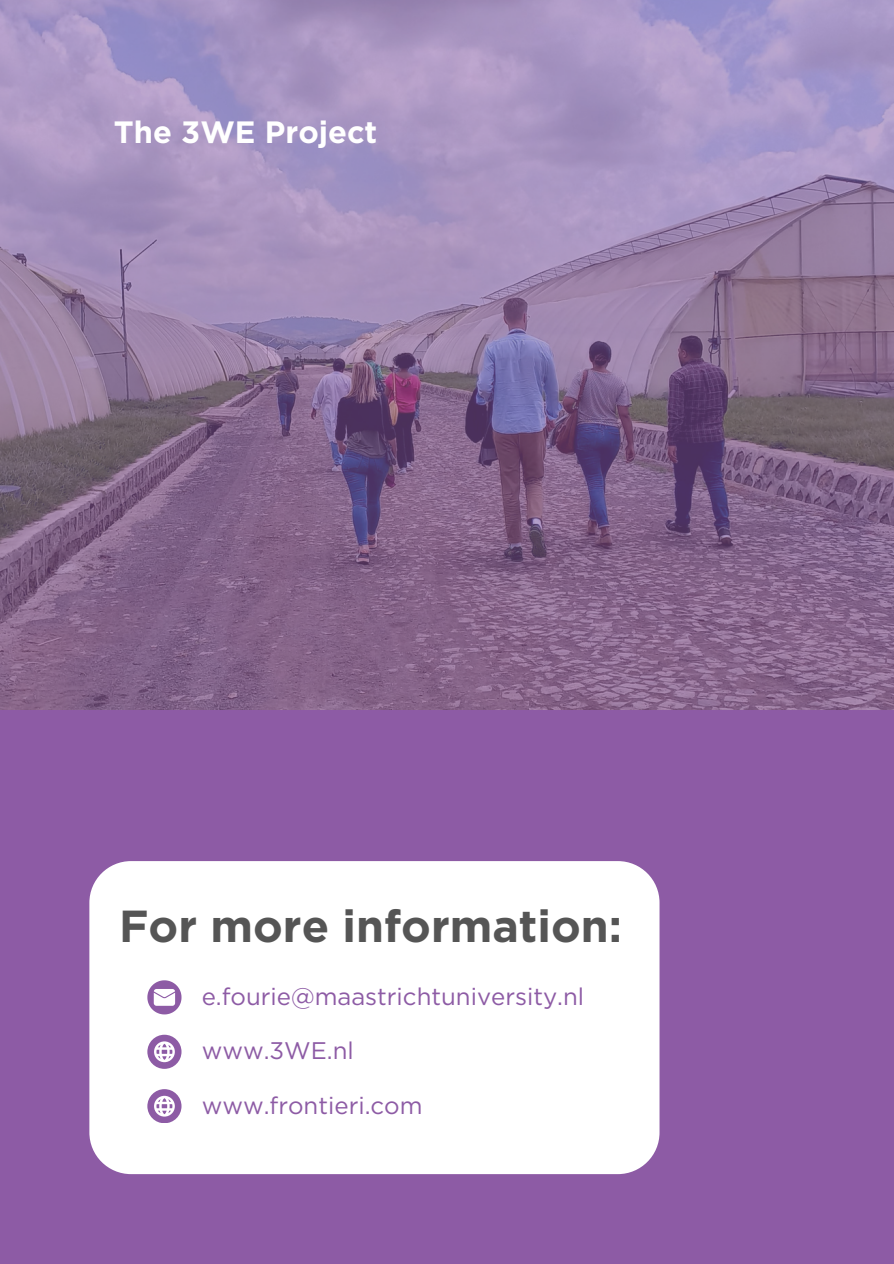
<style>
.page{position:relative;width:894px;height:1264px;background:#fff}
.page>*{position:absolute;margin:0;border:0;box-sizing:border-box;transform-origin:0 0}
.t1{font:700 44.85px "Gotham";color:#555}
.t2{font:700 30.75px "Gotham";color:#fff}
.t3{font:24px "Gotham";color:#8d5ba5}
</style>
<div class="page">
<div style="left:0;top:0;width:893px;height:1263px;background:#8d5ba5"></div>
<div style="left:89px;top:861px;width:570px;height:313px;background:#fff;border-radius:42px"></div>
<svg style="left:147px;top:980px;width:34px;height:34px"></svg>
<svg style="left:147px;top:1034px;width:34px;height:34px"></svg>
<img style="left:0;top:0;width:893px;height:709px">
<svg style="left:147px;top:1089px;width:34px;height:33px"></svg>
<p class="t2" style="left:114px;top:114px;width:265px">The 3WE Project</p>
<h1 class="t1" style="left:119px;top:899px;width:504px">For more information:</h1>
<p class="t3" style="left:202px;top:981px;width:384px">e.fourie@maastrichtuniversity.nl</p>
<p class="t3" style="left:202px;top:1036px;width:154px">www.3WE.nl</p>
<p class="t3" style="left:202px;top:1090px;width:222px">www.frontieri.com</p>
</div>
